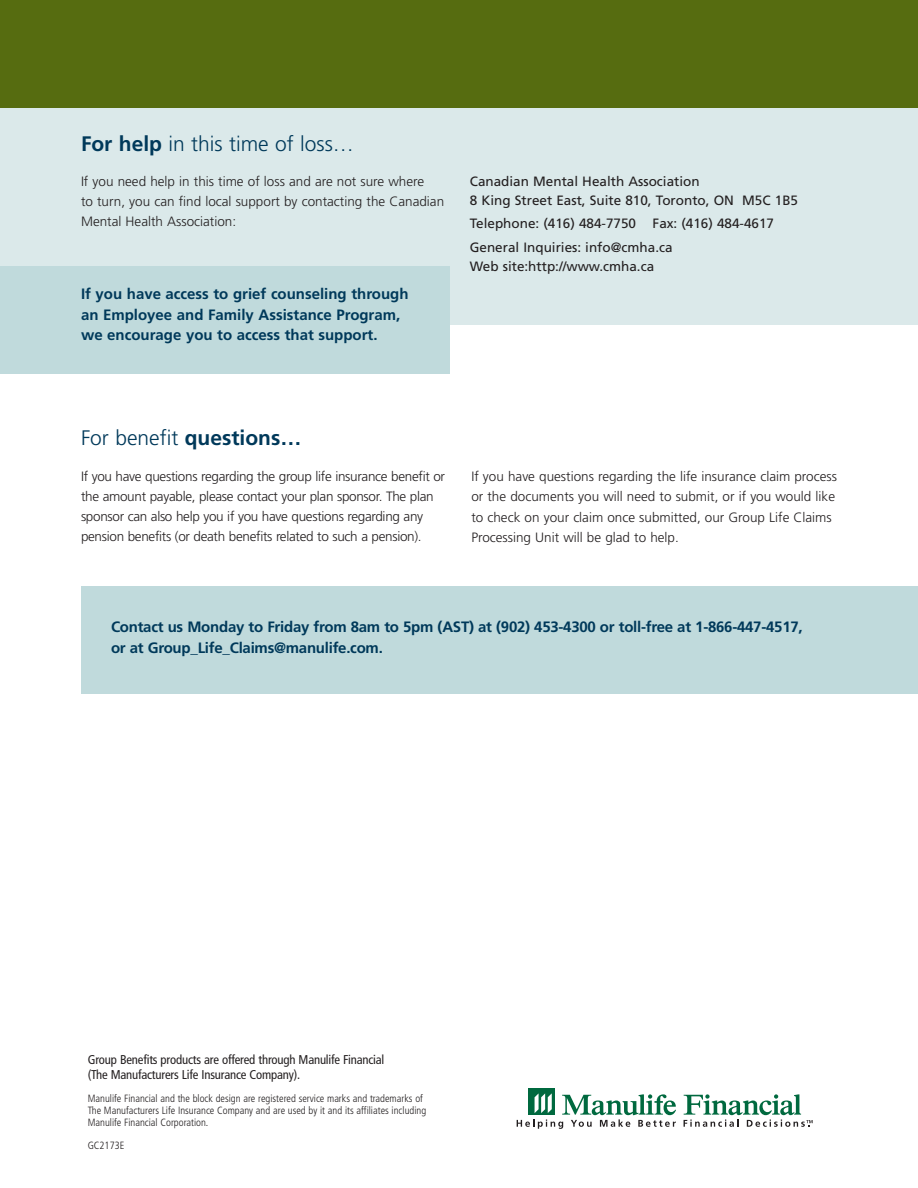
<style>
.page{position:relative;width:918px;height:1188px;background:#fff}
.page>*{position:absolute;margin:0;border:0;box-sizing:border-box;transform-origin:0 0}
.t1{font:300 21px "Frutiger";color:#00395a}
.t2{font:700 15px/20.2px "Frutiger";color:#00395a}
.t3{font:300 13.5px/20.2px "Frutiger";color:#231f20}
.t4{font:300 13.5px/20px "Frutiger";letter-spacing:-.02em;color:#231f20}
.t5{font:13.5px/19.5px "Frutiger";color:#231f20}
.t6{font:condensed 12.75px/15px "Frutiger";letter-spacing:-.015em;color:#231f20}
.t7{font:300 condensed 10.5px/12px "Frutiger";color:#231f20}
.s1{font-weight:700}
</style>
<div class="page">
<div style="left:528px;top:1088px;width:27px;height:27px;background:#00693f"></div>
<svg style="left:517px;top:1093px;width:159px;height:36px"></svg>
<svg style="left:684px;top:1094px;width:129px;height:33px"></svg>
<div style="left:0;top:60px;width:918px;height:265px;background:#dbe9ea"></div>
<div style="left:0;top:266px;width:449px;height:108px;background:#c0dadc"></div>
<div style="left:81px;top:586px;width:837px;height:108px;background:#c0dadc"></div>
<div style="left:0;top:0;width:918px;height:108px;background:#566c10"></div>
<h1 class="t1" style="left:81px;top:135px;width:274px"><span class="s1">For help</span> in this time of loss…</h1>
<p class="t3" style="left:81px;top:172px;width:365px">If you need help in this time of loss and are not sure where<br>to turn, you can find local support by contacting the Canadian<br>Mental Health Association:</p>
<p class="t5" style="left:470px;top:172px;width:330px">Canadian Mental Health Association<br>8 King Street East, Suite 810, Toronto, ON M5C 1B5</p>
<p class="t5" style="left:470px;top:213px;width:306px;line-height:23.2px">Telephone: (416) 484-7750 Fax: (416) 484-4617<br>General Inquiries: info@cmha.ca</p>
<p class="t5" style="left:470px;top:258px;width:186px">Web site:http://www.cmha.ca</p>
<p class="t2" style="left:81px;top:285px;width:329px">If you have access to grief counseling through an Employee and Family Assistance Program, we encourage you to access that support.</p>
<h1 class="t1" style="left:81px;top:429px;width:222px">For benefit <span class="s1">questions…</span></h1>
<p class="t4" style="left:81px;top:468px;width:366px">If you have questions regarding the group life insurance benefit or the amount payable, please contact your plan sponsor. The plan sponsor can also help you if you have questions regarding any pension benefits (or death benefits related to such a pension).</p>
<p class="t3" style="left:471px;top:467px;width:367px">If you have questions regarding the life insurance claim process or the documents you will need to submit, or if you would like to check on your claim once submitted, our Group Life Claims Processing Unit will be glad to help.</p>
<p class="t2" style="left:111px;top:618px;width:693px">Contact us Monday to Friday from 8am to 5pm (AST) at (902) 453-4300 or toll-free at 1-866-447-4517, or at Group_Life_Claims@manulife.com.</p>
<p class="t6" style="left:88px;top:1053px;width:298px">Group Benefits products are offered through Manulife Financial (The Manufacturers Life Insurance Company).</p>
<p class="t7" style="left:88px;top:1093px;width:340px">Manulife Financial and the block design are registered service marks and trademarks of<br>The Manufacturers Life Insurance Company and are used by it and its affiliates including<br>Manulife Financial Corporation.</p>
<p class="t7" style="left:88px;top:1140px;width:38px">GC2173E</p>
</div>
